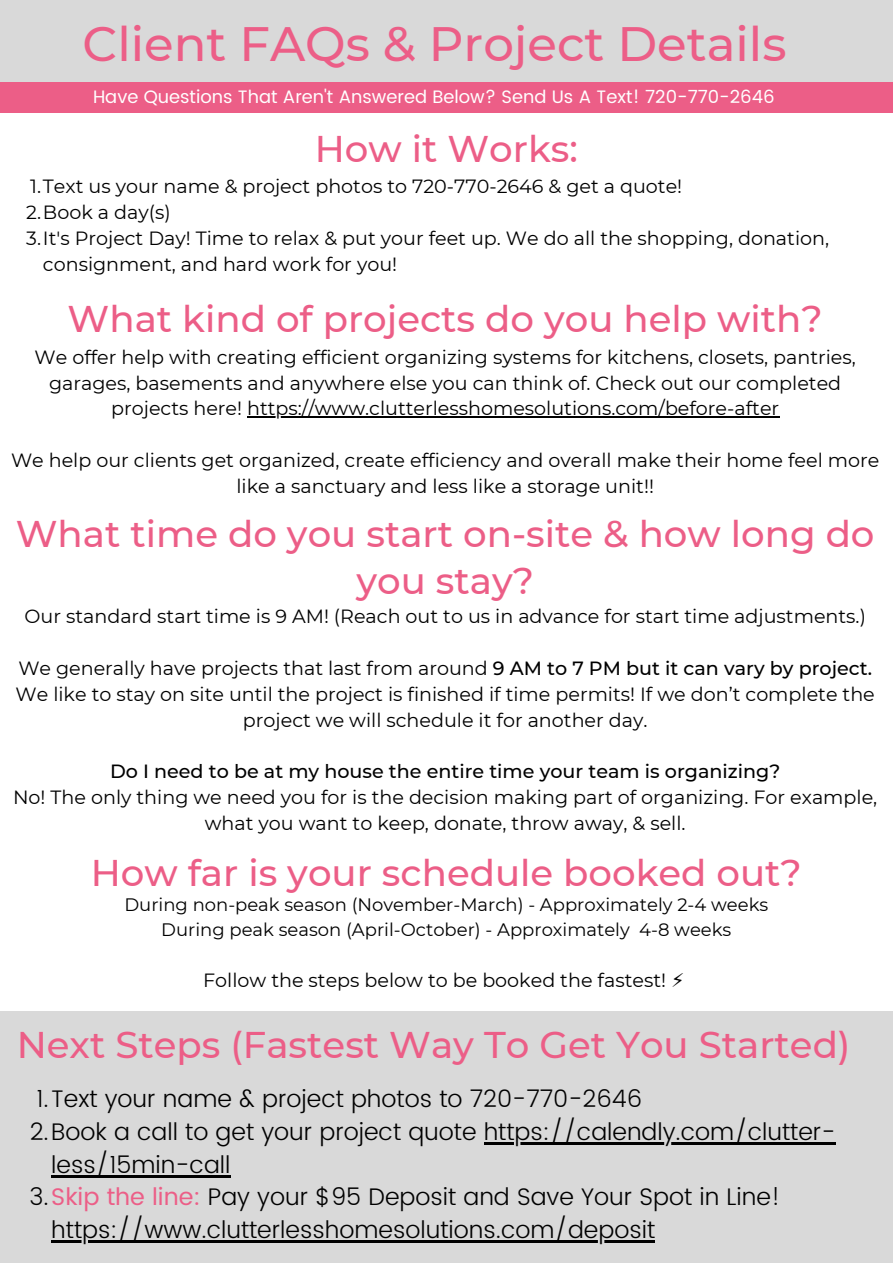
<style>
.page{position:relative;width:893px;height:1264px;background:#fff}
.page>*{position:absolute;margin:0;border:0;box-sizing:border-box;transform-origin:0 0}
.t1{font:500 48.15px "Montserrat";color:#ec5e87}
.t2{font:500 37.05px/47.2px "Montserrat";color:#ec5e87;text-align:center}
.t3{font:300 24px "Poppins";color:#000}
.t4{font:19.05px/25.8px "Montserrat";color:#000;text-align:center}
.t5{font:500 19.05px "Montserrat";color:#000}
.t6{font:18px/24.8px "Montserrat";color:#000;text-align:center}
.t7{font:18px "Poppins";color:#fff}
.s1{font-weight:500}
.s2{font-family:"DejaVu Sans"}
.s3{font-weight:400;color:#ec5e87}
</style>
<div class="page">
<div style="left:0;top:1011px;width:892px;height:251px;background:#d9d9d9"></div>
<hr style="left:483px;top:1142px;width:352px;height:2px;background:#000">
<hr style="left:51px;top:1174px;width:179px;height:3px;background:#000">
<hr style="left:51px;top:1240px;width:604px;height:2px;background:#000">
<hr style="left:247px;top:416px;width:532px;height:2px;background:#000">
<div style="left:0;top:0;width:892px;height:83px;background:#d9d9d9"></div>
<div style="left:0;top:82px;width:892px;height:31px;background:#ec5e87"></div>
<h1 class="t1" style="left:82px;top:14px;width:705px">Client FAQs &amp; Project Details</h1>
<p class="t7" style="left:93px;top:86px;width:683px">Have Questions That Aren't Answered Below? Send Us A Text! 720-770-2646</p>
<h2 class="t2" style="left:315px;top:125px;width:265px">How it Works:</h2>
<p class="t4" style="left:30px;top:173px;width:653px">1.Text us your name &amp; project photos to 720-770-2646 &amp; get a quote!</p>
<p class="t4" style="left:26px;top:199px;width:146px">2.Book a day(s)</p>
<p class="t4" style="left:26px;top:225px;width:804px">3.It's Project Day! Time to relax &amp; put your feet up. We do all the shopping, donation,</p>
<p class="t4" style="left:43px;top:251px;width:356px">consignment, and hard work for you!</p>
<h2 class="t2" style="left:68px;top:295px;width:756px">What kind of projects do you help with?</h2>
<p class="t4" style="left:35px;top:344px;width:822px">We offer help with creating efficient organizing systems for kitchens, closets, pantries, garages, basements and anywhere else you can think of. Check out our completed projects here! https://www.clutterlesshomesolutions.com/before-after</p>
<p class="t4" style="left:11px;top:447px;width:869px">We help our clients get organized, create efficiency and overall make their home feel more like a sanctuary and less like a storage unit!!</p>
<h2 class="t2" style="left:16px;top:510px;width:860px">What time do you start on-site &amp; how long do you stay?</h2>
<p class="t4" style="left:24px;top:603px;width:842px">Our standard start time is 9 AM! (Reach out to us in advance for start time adjustments.)</p>
<p class="t4" style="left:16px;top:655px;width:860px">We generally have projects that last from around <span class="s1">9 AM to 7 PM but it can vary by project.<br></span>We like to stay on site until the project is finished if time permits! If we don’t complete the project we will schedule it for another day.</p>
<p class="t5" style="left:110px;top:760px;width:671px">Do I need to be at my house the entire time your team is organizing?</p>
<p class="t4" style="left:13px;top:784px;width:865px">No! The only thing we need you for is the decision making part of organizing. For example, what you want to keep, donate, throw away, &amp; sell.</p>
<h2 class="t2" style="left:91px;top:849px;width:712px">How far is your schedule booked out?</h2>
<p class="t6" style="left:124px;top:892px;width:645px">During non-peak season (November-March) - Approximately 2-4 weeks<br>During peak season (April-October) - Approximately 4-8 weeks</p>
<p class="t4" style="left:203px;top:967px;width:475px">Follow the steps below to be booked the fastest! <span class="s2">⚡️</span></p>
<h2 class="t2" style="left:17px;top:1021px;width:835px">Next Steps (Fastest Way To Get You Started)</h2>
<p class="t3" style="left:37px;top:1085px;width:607px">1.Text your name &amp; project photos to 720-770-2646</p>
<p class="t3" style="left:30px;top:1117px;width:807px">2.Book a call to get your project quote https://calendly.com/clutter-</p>
<p class="t3" style="left:51px;top:1150px;width:181px">less/15min-call</p>
<p class="t3" style="left:30px;top:1182px;width:752px">3.<span class="s3">Skip the line:</span> Pay your $95 Deposit and Save Your Spot in Line!</p>
<p class="t3" style="left:51px;top:1215px;width:605px">https://www.clutterlesshomesolutions.com/deposit</p>
</div>
